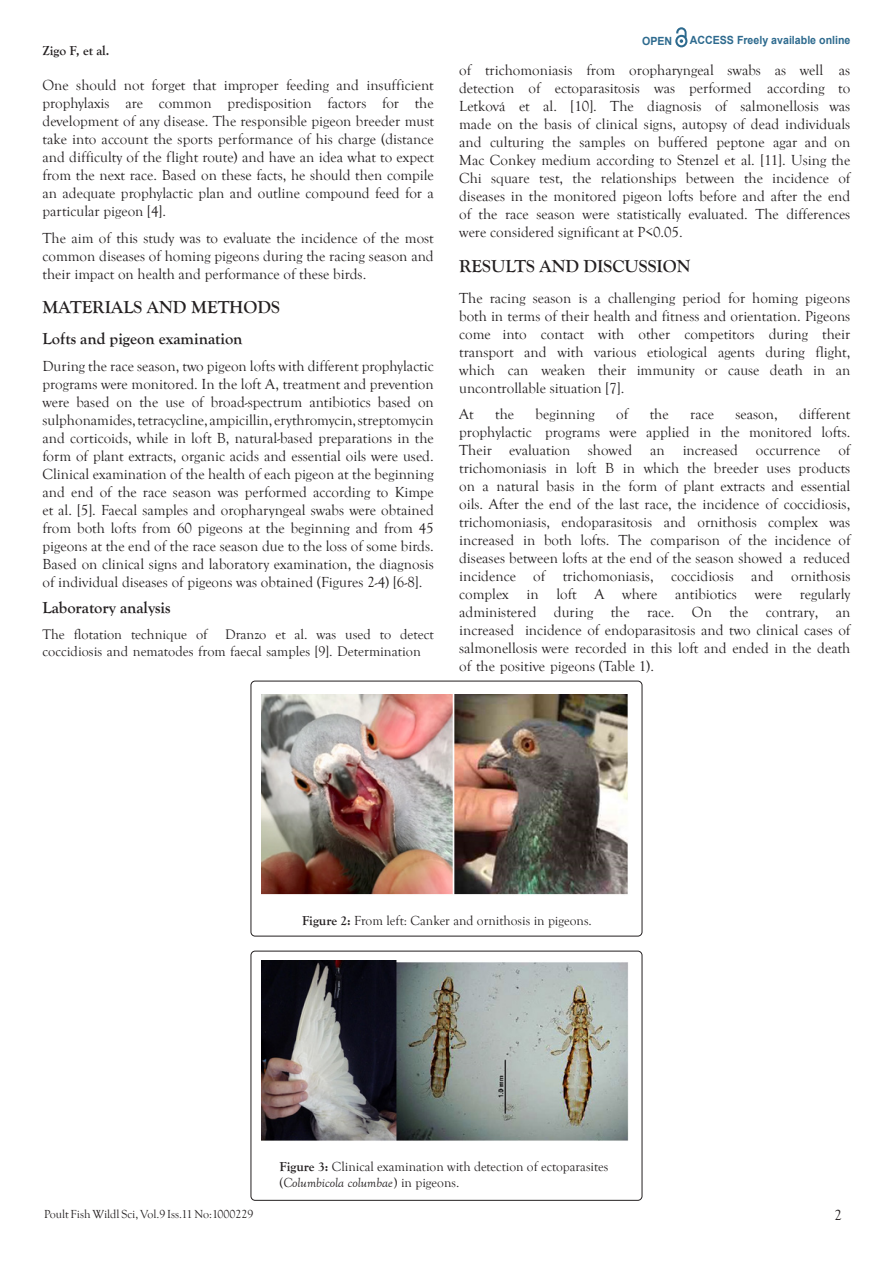
<style>
.page{position:relative;width:893px;height:1263px;background:#fff}
.page>*{position:absolute;margin:0;border:0;box-sizing:border-box;transform-origin:0 0}
.t1{font:700 18px "Goudy Old Style T";color:#231f20}
.t2{font:700 16.5px "Goudy Old Style T";color:#231f20}
.t3{font:15px/18px "Goudy Old Style T";color:#231f20;text-align:justify}
.t4{font:14.25px "Goudy Old Style";color:#231f20}
.t5{font:14.25px "Goudy Old Style T";color:#231f20}
.t6{font:13.5px/16.2px "Goudy Old Style T";color:#231f20}
.t7{font:700 13.5px "Goudy Old Style T";color:#231f20}
.t8{font:12px "Goudy Old Style T";color:#231f20}
.t9{font:700 11.25px "Arial";color:#2d6a8e;scale:.94 1}
.s1{font-family:"Goudy Old Style"}
.s2{font-weight:700}
.s3{font-style:italic}
</style>
<div class="page">
<svg style="left:675px;top:28px;width:12px;height:19px"></svg>
<div style="left:251px;top:681px;width:391px;height:255px;border:1px solid #231f20;border-radius:4px"></div>
<img style="left:262px;top:695px;width:366px;height:200px">
<div style="left:251px;top:951px;width:391px;height:249px;border:1px solid #231f20;border-radius:4px"></div>
<img style="left:262px;top:960px;width:367px;height:181px">
<p class="t7" style="left:43px;top:43px;width:68px">Zigo F, et al.</p>
<p class="t3" style="left:43px;top:77px;width:393px">One should not forget that improper feeding and insufficient prophylaxis are common predisposition factors for the development of any disease. The responsible pigeon breeder must take into account the sports performance of his charge (distance and difficulty of the flight route) and have an idea what to expect from the next race. Based on these facts, he should then compile an adequate prophylactic plan and outline compound feed for a particular pigeon [4].</p>
<p class="t3" style="left:43px;top:229px;width:393px">The aim of this study was to evaluate the incidence of the most common diseases of homing pigeons during the racing season and their impact on health and performance of these birds.</p>
<p class="t1" style="left:43px;top:297px;width:239px">MATERIALS AND METHODS</p>
<p class="t2" style="left:43px;top:329px;width:202px">Lofts and pigeon examination</p>
<p class="t3" style="left:43px;top:357px;width:393px">During the race season, two pigeon lofts with different prophylactic programs were monitored. In the loft A, treatment and prevention were based on the use of broad-spectrum antibiotics based on sulphonamides, tetracycline, ampicillin, erythromycin, streptomycin and corticoids, while in loft B, natural-based preparations in the form of plant extracts, organic acids and essential oils were used.<br>Clinical examination of the health of each pigeon at the beginning and end of the race season was performed according to Kimpe et al. [5]. Faecal samples and oropharyngeal swabs were obtained from both lofts from 60 pigeons at the beginning and from 45 pigeons at the end of the race season due to the loss of some birds.<br>Based on clinical signs and laboratory examination, the diagnosis of individual diseases of pigeons was obtained (Figures 2-4) [6-8].</p>
<p class="t2" style="left:43px;top:598px;width:130px">Laboratory analysis</p>
<p class="t5" style="left:43px;top:626px;width:393px"><span class="s1">The flotation technique of</span> Dranzo et al. was used to detect</p>
<p class="t4" style="left:43px;top:643px;width:380px">coccidiosis and nematodes from faecal samples [9]. Determination</p>
<p class="t9" style="left:642px;top:33px;width:34px">OPEN</p>
<p class="t9" style="left:690px;top:33px;width:172px">ACCESS Freely available online</p>
<p class="t3" style="left:459px;top:62px;width:393px">of trichomoniasis from oropharyngeal swabs as well as detection of ectoparasitosis was performed according to Letková et al. [10]. The diagnosis of salmonellosis was made on the basis of clinical signs, autopsy of dead individuals and culturing the samples on buffered peptone agar and on Mac Conkey medium according to Stenzel et al. [11]. Using the Chi square test, the relationships between the incidence of diseases in the monitored pigeon lofts before and after the end of the race season were statistically evaluated. The differences were considered significant at P&lt;0.05.</p>
<p class="t1" style="left:459px;top:256px;width:233px">RESULTS AND DISCUSSION</p>
<p class="t3" style="left:459px;top:289px;width:393px">The racing season is a challenging period for homing pigeons both in terms of their health and fitness and orientation. Pigeons come into contact with other competitors during their transport and with various etiological agents during flight, which can weaken their immunity or cause death in an uncontrollable situation [7].</p>
<p class="t3" style="left:459px;top:405px;width:16px">At</p>
<p class="t3" style="left:495px;top:405px;width:20px">the</p>
<p class="t3" style="left:536px;top:405px;width:61px">beginning</p>
<p class="t3" style="left:616px;top:405px;width:13px">of</p>
<p class="t3" style="left:650px;top:405px;width:20px">the</p>
<p class="t3" style="left:690px;top:405px;width:25px">race</p>
<p class="t3" style="left:735px;top:405px;width:44px">season,</p>
<p class="t3" style="left:459px;top:405px;width:393px;text-indent:340px">different prophylactic programs were applied in the monitored lofts.<br>Their evaluation showed an increased occurrence of trichomoniasis in loft B in which the breeder uses products on a natural basis in the form of plant extracts and essential oils. After the end of the last race, the incidence of coccidiosis, trichomoniasis, endoparasitosis and ornithosis complex was increased in both lofts. The comparison of the incidence of diseases between lofts at the end of the season showed a reduced incidence of trichomoniasis, coccidiosis and ornithosis complex in loft A where antibiotics were regularly administered during the race. On the contrary, an increased incidence of endoparasitosis and two clinical cases of salmonellosis were recorded in this loft and ended in the death of the positive pigeons (Table 1).</p>
<p class="t6" style="left:302px;top:913px;width:291px"><span class="s2">Figure 2:</span> From left: Canker and ornithosis in pigeons.</p>
<p class="t6" style="left:280px;top:1159px;width:330px"><span class="s2">Figure 3:</span> Clinical examination with detection of ectoparasites (<span class="s3">Columbicola columbae</span>) in pigeons.</p>
<p class="t8" style="left:44px;top:1207px;width:211px">Poult Fish Wildl Sci, Vol.9 Iss.11 No:1000229</p>
<p class="t3" style="left:834px;top:1207px;width:9px">2</p>
</div>
